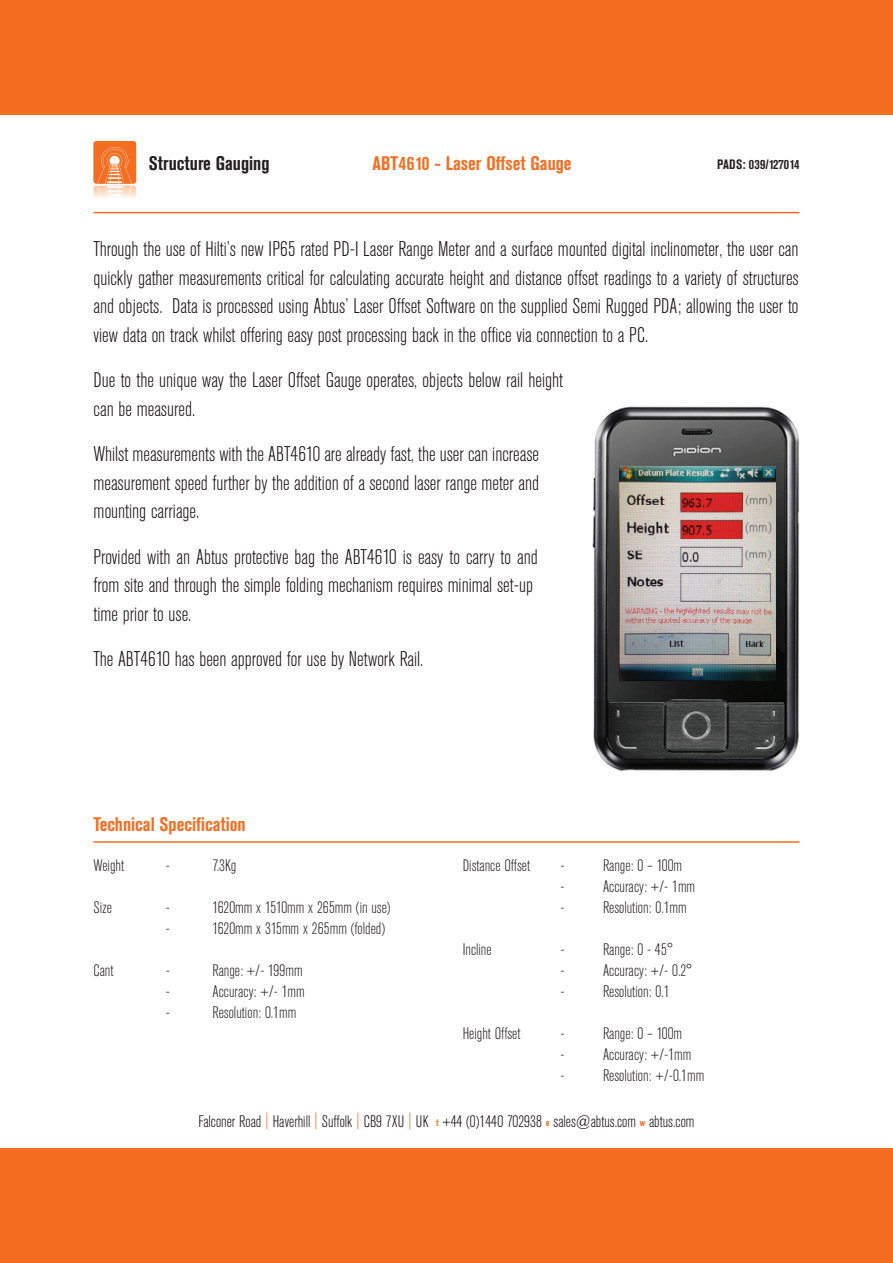
<style>
.page{position:relative;width:893px;height:1263px;background:#fff}
.page>*{position:absolute;margin:0;border:0;box-sizing:border-box;transform-origin:0 0}
.t1{font:300 condensed 21px/28.5px "Akzidenz Grotesk BE";color:#110a0c;text-align:justify}
.t2{font:700 condensed 19.5px "Akzidenz Grotesk BE";color:#f36e21}
.t3{font:700 condensed 19.5px "Akzidenz Grotesk BE";color:#231f20}
.t4{font:300 condensed 16.5px "Akzidenz Grotesk BE";color:#231f20}
.t5{font:300 condensed 16.5px "Akzidenz Grotesk BE";color:#110a0c}
.t6{font:700 condensed 13.5px "Akzidenz Grotesk BE";letter-spacing:.005em;color:#231f20}
.s1{color:#f36e21}
.s2{font-weight:700;font-size:9.6px;color:#f36e21}
</style>
<div class="page">
<div style="left:0;top:0;width:893px;height:115px;background:#f36e21"></div>
<div style="left:0;top:1148px;width:893px;height:115px;background:#f36e21"></div>
<hr style="left:94px;top:841px;width:705px;height:2px;background:#f36e21">
<div style="left:93px;top:141px;width:43px;height:43px;background:#f36e21;border-radius:3px"></div>
<svg style="left:97px;top:147px;width:35px;height:37px"></svg>
<img style="left:95px;top:185px;width:50px;height:29px">
<img style="left:93px;top:186px;width:43px;height:28px">
<img style="left:97px;top:186px;width:35px;height:28px">
<img style="left:105px;top:186px;width:19px;height:28px">
<img style="left:107px;top:186px;width:15px;height:20px">
<hr style="left:94px;top:212px;width:705px;height:1px;background:#f36e21">
<img style="left:592px;top:406px;width:208px;height:365px">
<img style="left:620px;top:466px;width:155px;height:215px">
<p class="t3" style="left:149px;top:152px;width:122px">Structure Gauging</p>
<p class="t2" style="left:372px;top:152px;width:201px">ABT4610 - Laser Offset Gauge</p>
<p class="t6" style="left:717px;top:156px;width:84px">PADS: 039/127014</p>
<p class="t1" style="left:94px;top:235px;width:707px">Through the use of Hilti’s new IP65 rated PD-I Laser Range Meter and a surface mounted digital inclinometer, the user can quickly gather measurements critical for calculating accurate height and distance offset readings to a variety of structures and objects. Data is processed using Abtus’ Laser Offset Software on the supplied Semi Rugged PDA; allowing the user to view data on track whilst offering easy post processing back in the office via connection to a PC.</p>
<p class="t1" style="left:94px;top:366px;width:471px">Due to the unique way the Laser Offset Gauge operates, objects below rail height can be measured.</p>
<p class="t1" style="left:94px;top:440px;width:447px">Whilst measurements with the ABT4610 are already fast, the user can increase measurement speed further by the addition of a second laser range meter and mounting carriage.</p>
<p class="t1" style="left:94px;top:543px;width:446px;text-align:left">Provided with an Abtus protective bag the ABT4610 is easy to carry to and from site and through the simple folding mechanism requires minimal set-up time prior to use.</p>
<p class="t1" style="left:94px;top:645px;width:331px">The ABT4610 has been approved for use by Network Rail.</p>
<p class="t2" style="left:94px;top:813px;width:154px">Technical Specification</p>
<p class="t4" style="left:94px;top:857px;width:32px">Weight</p>
<p class="t4" style="left:166px;top:857px;width:6px">-</p>
<p class="t4" style="left:213px;top:857px;width:25px">7.3Kg</p>
<p class="t4" style="left:94px;top:899px;width:20px">Size</p>
<p class="t4" style="left:166px;top:899px;width:6px">-</p>
<p class="t4" style="left:213px;top:899px;width:180px">1620mm x 1510mm x 265mm (in use)</p>
<p class="t4" style="left:166px;top:920px;width:6px">-</p>
<p class="t4" style="left:213px;top:920px;width:174px">1620mm x 315mm x 265mm (folded)</p>
<p class="t4" style="left:94px;top:962px;width:21px">Cant</p>
<p class="t4" style="left:166px;top:962px;width:6px">-</p>
<p class="t4" style="left:213px;top:962px;width:92px">Range: +/- 199mm</p>
<p class="t4" style="left:166px;top:983px;width:6px">-</p>
<p class="t4" style="left:213px;top:983px;width:94px">Accuracy: +/- 1mm</p>
<p class="t4" style="left:166px;top:1004px;width:6px">-</p>
<p class="t4" style="left:213px;top:1004px;width:85px">Resolution: 0.1mm</p>
<p class="t4" style="left:463px;top:857px;width:69px">Distance Offset</p>
<p class="t4" style="left:561px;top:857px;width:123px">- Range: 0 – 100m</p>
<p class="t4" style="left:561px;top:878px;width:136px">- Accuracy: +/- 1mm</p>
<p class="t4" style="left:561px;top:899px;width:128px">- Resolution: 0.1mm</p>
<p class="t4" style="left:463px;top:941px;width:30px">Incline</p>
<p class="t4" style="left:561px;top:941px;width:114px">- Range: 0 - 45°</p>
<p class="t4" style="left:561px;top:962px;width:133px">- Accuracy: +/- 0.2°</p>
<p class="t4" style="left:561px;top:983px;width:111px">- Resolution: 0.1</p>
<p class="t4" style="left:463px;top:1025px;width:59px">Height Offset</p>
<p class="t4" style="left:561px;top:1025px;width:123px">- Range: 0 – 100m</p>
<p class="t4" style="left:561px;top:1046px;width:132px">- Accuracy: +/-1mm</p>
<p class="t4" style="left:561px;top:1067px;width:145px">- Resolution: +/-0.1mm</p>
<p class="t5" style="left:199px;top:1112px;width:497px">Falconer Road <span class="s1">|</span> Haverhill <span class="s1">|</span> Suffolk <span class="s1">|</span> CB9 7XU <span class="s1">|</span> UK <span class="s2">t</span> +44 (0)1440 702938 <span class="s2">e</span> sales@abtus.com <span class="s2">w</span> abtus.com</p>
</div>
